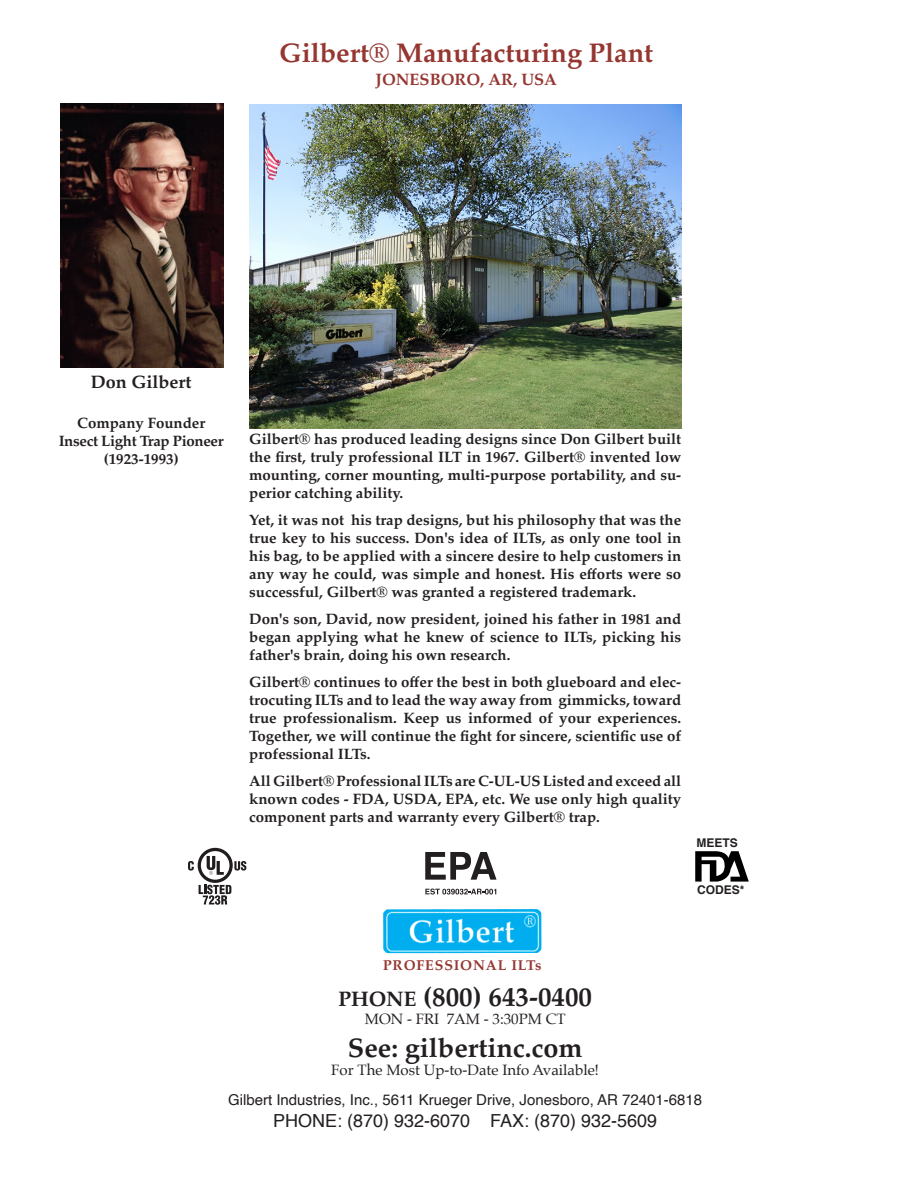
<style>
.page{position:relative;width:918px;height:1188px;background:#fff}
.page>*{position:absolute;margin:0;border:0;box-sizing:border-box;transform-origin:0 0}
.t1{font:700 27px "Palatino";color:#231f20}
.t2{font:700 27px "Palatino";color:#953631}
.t3{font:18px "Helvetica";color:#231f20}
.t4{font:700 18px "Palatino";color:#231f20}
.t5{font:700 16.5px "Palatino";color:#953631}
.t6{font:700 15px/18px "Palatino";color:#231f20;text-align:justify}
.t7{font:15px "Helvetica";color:#231f20}
.t8{font:15px "Palatino";color:#231f20}
.t9{font:700 15px "Palatino";letter-spacing:-.02em;color:#231f20}
.t10{font:700 14.25px "Palatino";letter-spacing:.06em;color:#953631}
.t11{font:700 12px "Helvetica";color:#231f20}
.s1{font-size:21px}
</style>
<div class="page">
<img style="left:61px;top:104px;width:163px;height:264px">
<svg style="left:425px;top:852px;width:72px;height:28px"></svg>
<svg style="left:425px;top:889px;width:71px;height:6px"></svg>
<svg style="left:695px;top:851px;width:54px;height:31px"></svg>
<img style="left:249px;top:104px;width:432px;height:324px">
<svg style="left:188px;top:848px;width:58px;height:57px"></svg>
<p class="t2" style="left:279px;top:30px;width:376px">Gilbert® Manufacturing Plant</p>
<p class="t5" style="left:376px;top:65px;width:183px">JONESBORO, AR, USA</p>
<p class="t4" style="left:91px;top:367px;width:102px">Don Gilbert</p>
<p class="t6" style="left:77px;top:413px;width:129px">Company Founder</p>
<p class="t9" style="left:59px;top:428px;width:166px">Insect Light Trap Pioneer</p>
<p class="t6" style="left:104px;top:449px;width:76px">(1923-1993)</p>
<p class="t6" style="left:249px;top:430px;width:434px">Gilbert® has produced leading designs since Don Gilbert built the first, truly professional ILT in 1967. Gilbert® invented low mounting, corner mounting, multi-purpose portability, and su&shy;perior catching ability.</p>
<p class="t6" style="left:249px;top:511px;width:434px">Yet, it was not his trap designs, but his philosophy that was the true key to his success. Don's idea of ILTs, as only one tool in his bag, to be applied with a sincere desire to help customers in any way he could, was simple and honest. His efforts were so successful, Gilbert® was granted a registered trademark.</p>
<p class="t6" style="left:249px;top:610px;width:434px">Don's son, David, now president, joined his father in 1981 and began applying what he knew of science to ILTs, picking his father's brain, doing his own research.</p>
<p class="t6" style="left:249px;top:673px;width:434px">Gilbert® continues to offer the best in both glueboard and elec&shy;trocuting ILTs and to lead the way away from gimmicks, toward true professionalism. Keep us informed of your experiences.<br>Together, we will continue the fight for sincere, scientific use of professional ILTs.</p>
<p class="t6" style="left:249px;top:772px;width:434px">All Gilbert® Professional ILTs are C-UL-US Listed and exceed all known codes - FDA, USDA, EPA, etc. We use only high quality component parts and warranty every Gilbert® trap.</p>
<p class="t11" style="left:697px;top:835px;width:43px">MEETS</p>
<p class="t11" style="left:697px;top:882px;width:49px">CODES*</p>
<p class="t10" style="left:383px;top:953px;width:160px">PROFESSIONAL ILTs</p>
<p class="t1" style="left:338px;top:974px;width:255px"><span class="s1">PHONE</span> (800) 643-0400</p>
<p class="t8" style="left:365px;top:1007px;width:202px">MON - FRI 7AM - 3:30PM CT</p>
<p class="t1" style="left:348px;top:1024px;width:236px">See: gilbertinc.com</p>
<p class="t8" style="left:331px;top:1057px;width:269px">For The Most Up-to-Date Info Available!</p>
<p class="t7" style="left:228px;top:1088px;width:476px">Gilbert Industries, Inc., 5611 Krueger Drive, Jonesboro, AR 72401-6818</p>
<p class="t3" style="left:273px;top:1107px;width:386px">PHONE: (870) 932-6070 FAX: (870) 932-5609</p>
</div>
